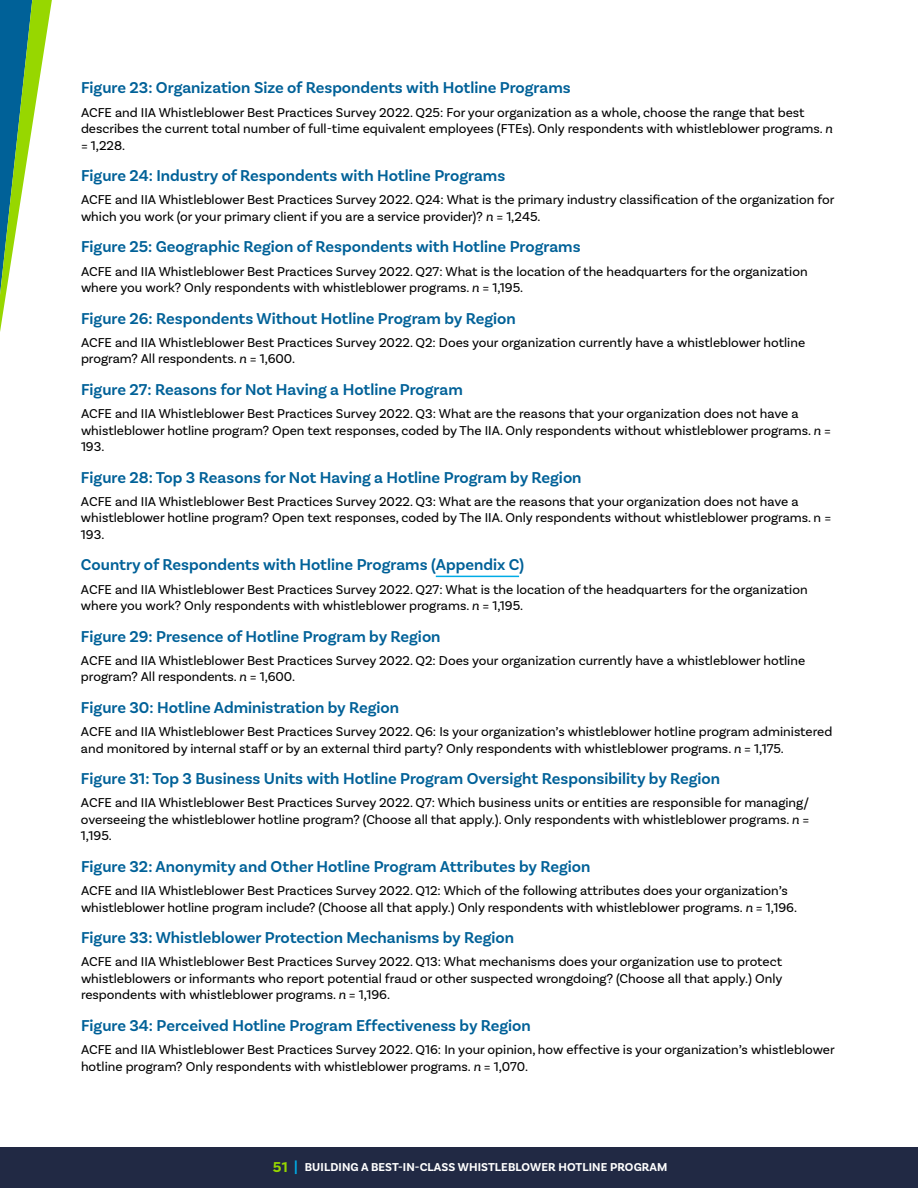
<style>
.page{position:relative;width:918px;height:1188px;background:#fff}
.page>*{position:absolute;margin:0;border:0;box-sizing:border-box;transform-origin:0 0}
.t1{font:600 16.5px "Basic Sans";color:#006198}
.t2{font:13.5px/16.5px "Basic Sans";color:#000}
.t3{font:700 12px "Basic Sans";letter-spacing:.01em;color:#fff}
.s1{font-style:italic}
.s2{font-size:15px;color:#97d700}
.s3{font-size:15px;color:#00abe6}
</style>
<div class="page">
<div style="left:0;top:1148px;width:918px;height:40px;background:#212944"></div>
<svg style="left:0;top:0;width:52px;height:332px"></svg>
<hr style="left:436px;top:576px;width:83px;height:1px;background:#00abe6">
<p class="t1" style="left:81px;top:78px;width:491px">Figure 23: Organization Size of Respondents with Hotline Programs</p>
<p class="t2" style="left:81px;top:104px;width:753px">ACFE and IIA Whistleblower Best Practices Survey 2022. Q25: For your organization as a whole, choose the range that best describes the current total number of full-time equivalent employees (FTEs). Only respondents with whistleblower programs. <span class="s1">n </span>= 1,228.</p>
<p class="t1" style="left:81px;top:166px;width:426px">Figure 24: Industry of Respondents with Hotline Programs</p>
<p class="t2" style="left:81px;top:192px;width:755px">ACFE and IIA Whistleblower Best Practices Survey 2022. Q24: What is the primary industry classification of the organization for which you work (or your primary client if you are a service provider)? <span class="s1">n</span> = 1,245.</p>
<p class="t1" style="left:81px;top:237px;width:501px">Figure 25: Geographic Region of Respondents with Hotline Programs</p>
<p class="t2" style="left:81px;top:263px;width:728px">ACFE and IIA Whistleblower Best Practices Survey 2022. Q27: What is the location of the headquarters for the organization where you work? Only respondents with whistleblower programs. <span class="s1">n</span> = 1,195.</p>
<p class="t1" style="left:81px;top:308px;width:436px">Figure 26: Respondents Without Hotline Program by Region</p>
<p class="t2" style="left:81px;top:334px;width:726px">ACFE and IIA Whistleblower Best Practices Survey 2022. Q2: Does your organization currently have a whistleblower hotline program? All respondents. <span class="s1">n</span> = 1,600.</p>
<p class="t1" style="left:81px;top:379px;width:383px">Figure 27: Reasons for Not Having a Hotline Program</p>
<p class="t2" style="left:81px;top:405px;width:752px">ACFE and IIA Whistleblower Best Practices Survey 2022. Q3: What are the reasons that your organization does not have a whistleblower hotline program? Open text responses, coded by The IIA. Only respondents without whistleblower programs. <span class="s1">n</span> =<br>193.</p>
<p class="t1" style="left:81px;top:467px;width:502px">Figure 28: Top 3 Reasons for Not Having a Hotline Program by Region</p>
<p class="t2" style="left:81px;top:493px;width:752px">ACFE and IIA Whistleblower Best Practices Survey 2022. Q3: What are the reasons that your organization does not have a whistleblower hotline program? Open text responses, coded by The IIA. Only respondents without whistleblower programs. n =<br>193.</p>
<p class="t1" style="left:81px;top:555px;width:445px">Country of Respondents with Hotline Programs (Appendix C)</p>
<p class="t2" style="left:81px;top:581px;width:728px">ACFE and IIA Whistleblower Best Practices Survey 2022. Q27: What is the location of the headquarters for the organization where you work? Only respondents with whistleblower programs. <span class="s1">n</span> = 1,195.</p>
<p class="t1" style="left:81px;top:626px;width:361px">Figure 29: Presence of Hotline Program by Region</p>
<p class="t2" style="left:81px;top:652px;width:726px">ACFE and IIA Whistleblower Best Practices Survey 2022. Q2: Does your organization currently have a whistleblower hotline program? All respondents. <span class="s1">n</span> = 1,600.</p>
<p class="t1" style="left:81px;top:697px;width:320px">Figure 30: Hotline Administration by Region</p>
<p class="t2" style="left:81px;top:723px;width:753px">ACFE and IIA Whistleblower Best Practices Survey 2022. Q6: Is your organization’s whistleblower hotline program administered and monitored by internal staff or by an external third party? Only respondents with whistleblower programs. <span class="s1">n</span> = 1,175.</p>
<p class="t1" style="left:81px;top:769px;width:641px">Figure 31: Top 3 Business Units with Hotline Program Oversight Responsibility by Region</p>
<p class="t2" style="left:81px;top:795px;width:730px;text-align:justify">ACFE and IIA Whistleblower Best Practices Survey 2022. Q7: Which business units or entities are responsible for managing/ overseeing the whistleblower hotline program? (Choose all that apply.). Only respondents with whistleblower programs. <span class="s1">n</span> = 1,195.</p>
<p class="t1" style="left:81px;top:856px;width:511px">Figure 32: Anonymity and Other Hotline Program Attributes by Region</p>
<p class="t2" style="left:81px;top:882px;width:718px">ACFE and IIA Whistleblower Best Practices Survey 2022. Q12: Which of the following attributes does your organization’s whistleblower hotline program include? (Choose all that apply.) Only respondents with whistleblower programs. <span class="s1">n</span> = 1,196.</p>
<p class="t1" style="left:81px;top:928px;width:435px">Figure 33: Whistleblower Protection Mechanisms by Region</p>
<p class="t2" style="left:81px;top:954px;width:703px;text-align:justify">ACFE and IIA Whistleblower Best Practices Survey 2022. Q13: What mechanisms does your organization use to protect whistleblowers or informants who report potential fraud or other suspected wrongdoing? (Choose all that apply.) Only respondents with whistleblower programs. <span class="s1">n</span> = 1,196.</p>
<p class="t1" style="left:81px;top:1015px;width:451px">Figure 34: Perceived Hotline Program Effectiveness by Region</p>
<p class="t2" style="left:81px;top:1041px;width:755px">ACFE and IIA Whistleblower Best Practices Survey 2022. Q16: In your opinion, how effective is your organization’s whistleblower hotline program? Only respondents with whistleblower programs. <span class="s1">n</span> = 1,070.</p>
<p class="t3" style="left:273px;top:1160px;width:396px"><span class="s2">51</span> <span class="s3">|</span> BUILDING A BEST-IN-CLASS WHISTLEBLOWER HOTLINE PROGRAM</p>
</div>
